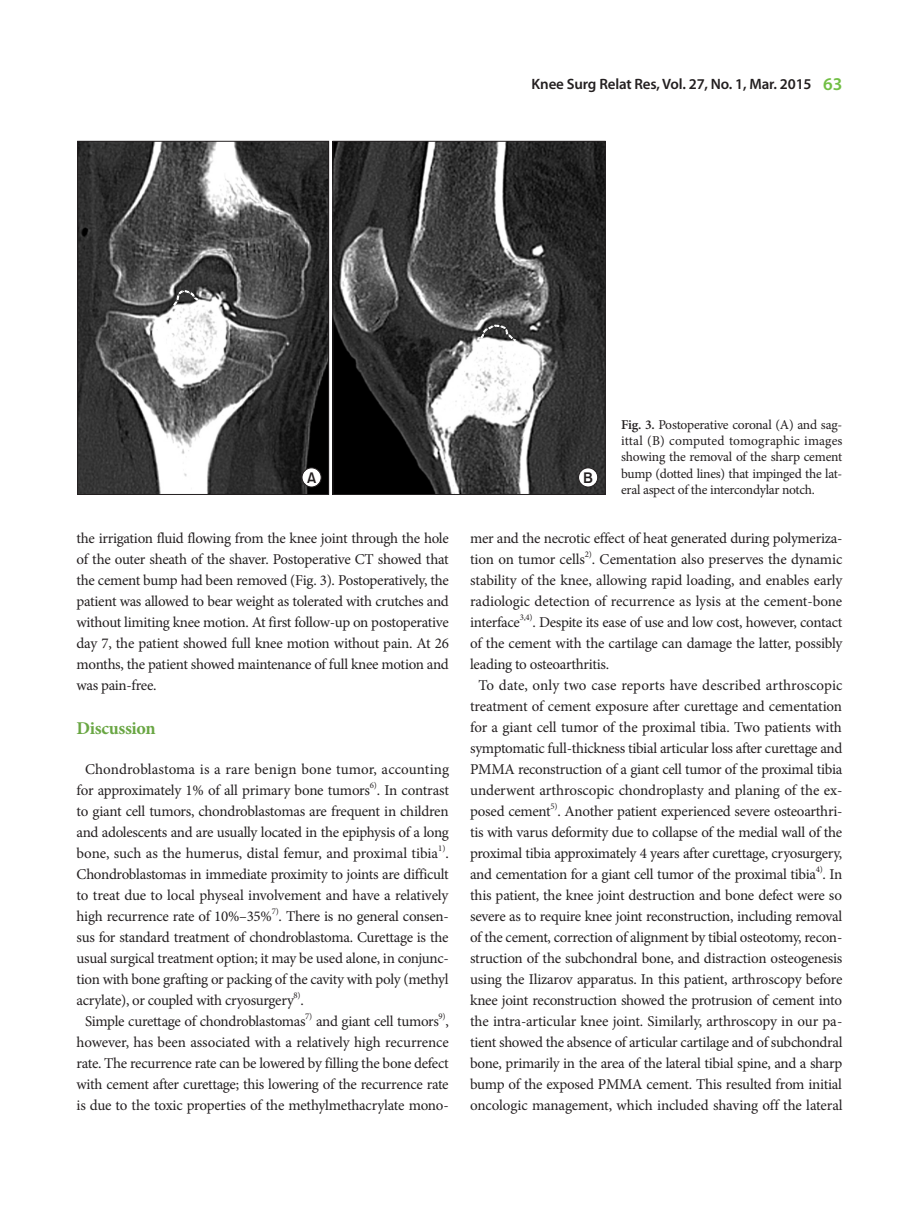
<style>
.page{position:relative;width:919px;height:1217px;background:#fff}
.page>*{position:absolute;margin:0;border:0;box-sizing:border-box;transform-origin:0 0}
.서론{font:700 18px "Minion Pro";letter-spacing:-.02em;color:#69a643}
.본문{font:15px/21px "Minion Pro";letter-spacing:-.015em;color:#231f20;text-align:justify}
.머리말홀수{font:600 15px "Myriad Pro";letter-spacing:-.01em;color:#231f20}
.t1{font:15px "Gothic 725 BT Bold A";color:#231f20}
.그림제목{font:13.5px/16.2px "Minion Pro";letter-spacing:-.025em;color:#231f20;text-align:justify}
.본문-2{font:8.7px "Minion Pro";color:#231f20}
.s1{font-size:18px;color:#71bf44}
.s2{font-weight:600}
</style>
<div class="page">
<svg style="left:77px;top:141px;width:528px;height:354px;background:#515151"></svg>
<svg style="left:172px;top:290px;width:28px;height:17px"></svg>
<svg style="left:476px;top:325px;width:42px;height:18px"></svg>
<div style="left:302px;top:468px;width:19px;height:19px;background:#fff;border-radius:50%"></div>
<div style="left:302px;top:467px;width:19px;height:20px;border:1px solid #231f20;border-radius:50%"></div>
<div style="left:578px;top:468px;width:19px;height:19px;background:#fff;border-radius:50%"></div>
<div style="left:578px;top:467px;width:20px;height:20px;border:1px solid #231f20;border-radius:50%"></div>
<p class="머리말홀수" style="left:531px;top:74px;width:312px">Knee Surg Relat Res, Vol. 27, No. 1, Mar. 2015 <span class="s1">63</span></p>
<p class="t1" style="left:307px;top:468px;width:11px">A</p>
<p class="t1" style="left:583px;top:468px;width:11px">B</p>
<p class="그림제목" style="left:621px;top:416px;width:223px"><span class="s2">Fig. 3.</span> Postoperative coronal (A) and sag&shy;ittal (B) computed tomographic images showing the removal of the sharp cement bump (dotted lines) that impinged the lat&shy;eral aspect of the intercondylar notch.</p>
<p class="본문" style="left:77px;top:527px;width:374px">the irrigation fluid flowing from the knee joint through the hole of the outer sheath of the shaver. Postoperative CT showed that the cement bump had been removed (Fig. 3). Postoperatively, the patient was allowed to bear weight as tolerated with crutches and without limiting knee motion. At first follow-up on postoperative day 7, the patient showed full knee motion without pain. At 26 months, the patient showed maintenance of full knee motion and was pain-free.</p>
<p class="서론" style="left:77px;top:715px;width:81px">Discussion</p>
<p class="본문" style="left:77px;top:758px;width:374px;text-align:center">Chondroblastoma is a rare benign bone tumor, accounting for approximately 1% of all primary bone tumors . In contrast</p>
<p class="본문-2" style="left:370px;top:779px;width:9px">6)</p>
<p class="본문" style="left:77px;top:800px;width:374px">to giant cell tumors, chondroblastomas are frequent in children and adolescents and are usually located in the epiphysis of a long bone, such as the humerus, distal femur, and proximal tibia</p>
<p class="본문-2" style="left:438px;top:842px;width:9px">1)</p>
<p class="본문" style="left:77px;top:842px;width:374px;text-indent:369px">.<br>Chondroblastomas in immediate proximity to joints are difficult to treat due to local physeal involvement and have a relatively high recurrence rate of 10%–35%</p>
<p class="본문-2" style="left:272px;top:905px;width:9px">7)</p>
<p class="본문" style="left:77px;top:905px;width:374px;text-indent:202px">. There is no general consen&shy;sus for standard treatment of chondroblastoma. Curettage is the usual surgical treatment option; it may be used alone, in conjunc&shy;tion with bone grafting or packing of the cavity with poly (methyl acrylate), or coupled with cryosurgery .</p>
<p class="본문-2" style="left:293px;top:989px;width:9px">8)</p>
<p class="본문" style="left:85px;top:1010px;width:222px">Simple curettage of chondroblastomas</p>
<p class="본문-2" style="left:305px;top:1010px;width:9px">7)</p>
<p class="본문" style="left:316px;top:1010px;width:134px">and giant cell tumors ,</p>
<p class="본문-2" style="left:438px;top:1010px;width:9px">9)</p>
<p class="본문" style="left:77px;top:1031px;width:374px">however, has been associated with a relatively high recurrence rate. The recurrence rate can be lowered by filling the bone defect with cement after curettage; this lowering of the recurrence rate is due to the toxic properties of the methylmethacrylate mono-</p>
<p class="본문" style="left:470px;top:527px;width:374px">mer and the necrotic effect of heat generated during polymeriza&shy;tion on tumor cells</p>
<p class="본문-2" style="left:584px;top:548px;width:9px">2)</p>
<p class="본문" style="left:470px;top:548px;width:374px;text-indent:122px">. Cementation also preserves the dynamic stability of the knee, allowing rapid loading, and enables early radiologic detection of recurrence as lysis at the cement-bone interface</p>
<p class="본문-2" style="left:519px;top:611px;width:14px">3,4)</p>
<p class="본문" style="left:470px;top:611px;width:374px;text-indent:62px">. Despite its ease of use and low cost, however, contact of the cement with the cartilage can damage the latter, possibly leading to osteoarthritis.</p>
<p class="본문" style="left:470px;top:674px;width:374px;text-align:center">To date, only two case reports have described arthroscopic treatment of cement exposure after curettage and cementation for a giant cell tumor of the proximal tibia. Two patients with symptomatic full-thickness tibial articular loss after curettage and PMMA reconstruction of a giant cell tumor of the proximal tibia underwent arthroscopic chondroplasty and planing of the ex&shy;posed cement . Another patient experienced severe osteoarthri-</p>
<p class="본문-2" style="left:550px;top:800px;width:9px">5)</p>
<p class="본문" style="left:470px;top:821px;width:374px">tis with varus deformity due to collapse of the medial wall of the proximal tibia approximately 4 years after curettage, cryosurgery, and cementation for a giant cell tumor of the proximal tibia . In</p>
<p class="본문-2" style="left:815px;top:863px;width:9px">4)</p>
<p class="본문" style="left:470px;top:884px;width:374px">this patient, the knee joint destruction and bone defect were so severe as to require knee joint reconstruction, including removal of the cement, correction of alignment by tibial osteotomy, recon&shy;struction of the subchondral bone, and distraction osteogenesis using the Ilizarov apparatus. In this patient, arthroscopy before knee joint reconstruction showed the protrusion of cement into the intra-articular knee joint. Similarly, arthroscopy in our pa&shy;tient showed the absence of articular cartilage and of subchondral bone, primarily in the area of the lateral tibial spine, and a sharp bump of the exposed PMMA cement. This resulted from initial oncologic management, which included shaving off the lateral</p>
</div>
